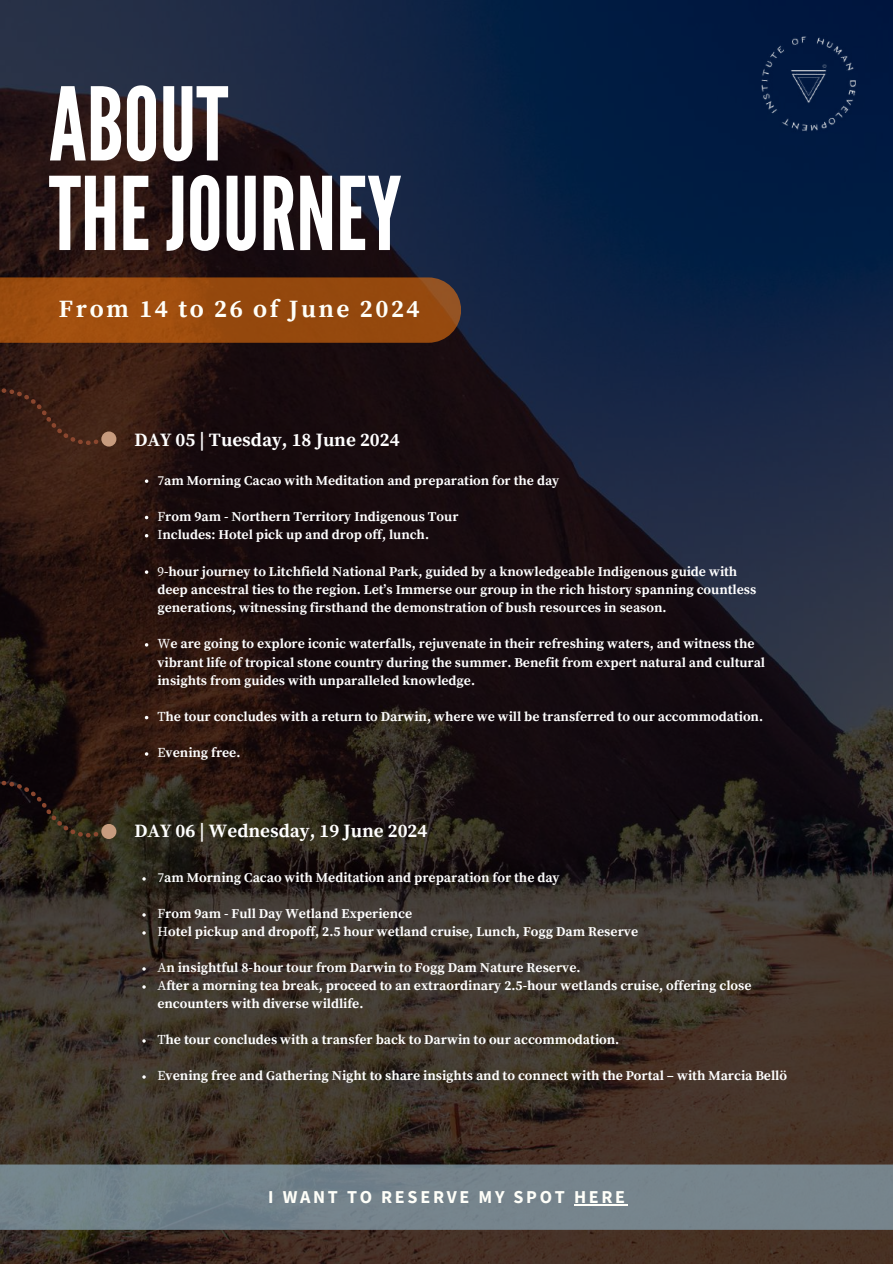
<style>
.page{position:relative;width:893px;height:1264px;background:#fff}
.page>*{position:absolute;margin:0;border:0;box-sizing:border-box;transform-origin:0 0}
.t1{font:101.1px/89.6px "League Gothic";color:#fff}
.t2{font:700 24.75px "Source Serif Pro";letter-spacing:.1em;color:#fffff9}
.t3{font:700 18.75px "Source Serif Pro";color:#fff}
.t4{font:700 18.15px "Source Sans Pro";letter-spacing:.15em;color:#fffff9}
.t5{font:700 13.5px/18.1px "Source Serif Pro";color:#fff}
.s1{font-weight:400}
</style>
<div class="page">
<img style="left:0;top:0;width:892px;height:1263px">
<svg style="left:0;top:1164px;width:892px;height:65px;background:#73828a"></svg>
<svg style="left:0;top:277px;width:461px;height:66px;background:#964a0f"></svg>
<div style="left:101px;top:431px;width:15px;height:15px;background:#c79b7e;border-radius:50%"></div>
<svg style="left:0;top:388px;width:99px;height:57px;background:#3d2015"></svg>
<div style="left:101px;top:823px;width:15px;height:16px;background:#c79b7e;border-radius:50%"></div>
<svg style="left:0;top:780px;width:99px;height:57px;background:#241811"></svg>
<svg style="left:145px;top:479px;width:3px;height:4px"></svg>
<svg style="left:145px;top:570px;width:3px;height:4px"></svg>
<img style="left:755px;top:36px;width:106px;height:95px">
<svg style="left:142px;top:877px;width:4px;height:3px"></svg>
<svg style="left:142px;top:913px;width:4px;height:3px"></svg>
<svg style="left:142px;top:931px;width:4px;height:3px"></svg>
<svg style="left:142px;top:967px;width:4px;height:3px"></svg>
<svg style="left:142px;top:985px;width:4px;height:3px"></svg>
<svg style="left:142px;top:1039px;width:4px;height:3px"></svg>
<svg style="left:142px;top:1075px;width:4px;height:3px"></svg>
<hr style="left:574px;top:1203px;width:54px;height:1px;background:#fffff9">
<h1 class="t1" style="left:49px;top:82px;width:354px">ABOUT<br>THE JOURNEY</h1>
<h2 class="t2" style="left:59px;top:294px;width:362px">From 14 to 26 of June 2024</h2>
<h3 class="t3" style="left:134px;top:428px;width:267px">DAY 05 | Tuesday, 18 June 2024</h3>
<p class="t5" style="left:157px;top:471px;width:403px"><span class="s1">7</span>am Morning Cacao with Meditation and preparation for the day</p>
<p class="t5" style="left:157px;top:508px;width:302px"><span class="s1">F</span>rom 9am - Northern Territory Indigenous Tour<br><span class="s1">I</span>ncludes: Hotel pick up and drop off, lunch.</p>
<p class="t5" style="left:157px;top:562px;width:600px"><span class="s1">9</span>-hour journey to Litchfield National Park, guided by a knowledgeable Indigenous guide with deep ancestral ties to the region. Let’s Immerse our group in the rich history spanning countless generations, witnessing firsthand the demonstration of bush resources in season.</p>
<p class="t5" style="left:157px;top:635px;width:609px"><span class="s1">W</span>e are going to explore iconic waterfalls, rejuvenate in their refreshing waters, and witness the vibrant life of tropical stone country during the summer. Benefit from expert natural and cultural insights from guides with unparalleled knowledge.</p>
<p class="t5" style="left:157px;top:708px;width:607px"><span class="s1">T</span>he tour concludes with a return to Darwin, where we will be transferred to our accommodation.</p>
<p class="t5" style="left:157px;top:744px;width:84px"><span class="s1">E</span>vening free.</p>
<h3 class="t3" style="left:134px;top:819px;width:294px">DAY 06 | Wednesday, 19 June 2024</h3>
<p class="t5" style="left:157px;top:868px;width:404px"><span class="s1">7</span>am Morning Cacao with Meditation and preparation for the day</p>
<p class="t5" style="left:157px;top:904px;width:482px"><span class="s1">F</span>rom 9am - Full Day Wetland Experience<br><span class="s1">H</span>otel pickup and dropoff, 2.5 hour wetland cruise, Lunch, Fogg Dam Reserve</p>
<p class="t5" style="left:157px;top:958px;width:595px"><span class="s1">A</span>n insightful 8-hour tour from Darwin to Fogg Dam Nature Reserve.<br><span class="s1">A</span>fter a morning tea break, proceed to an extraordinary 2.5-hour wetlands cruise, offering close encounters with diverse wildlife.</p>
<p class="t5" style="left:157px;top:1030px;width:463px"><span class="s1">T</span>he tour concludes with a transfer back to Darwin to our accommodation.</p>
<p class="t5" style="left:157px;top:1066px;width:631px"><span class="s1">E</span>vening free and Gathering Night to share insights and to connect with the Portal – with Marcia Bellö</p>
<h3 class="t4" style="left:268px;top:1184px;width:358px">I WANT TO RESERVE MY SPOT HERE</h3>
</div>
